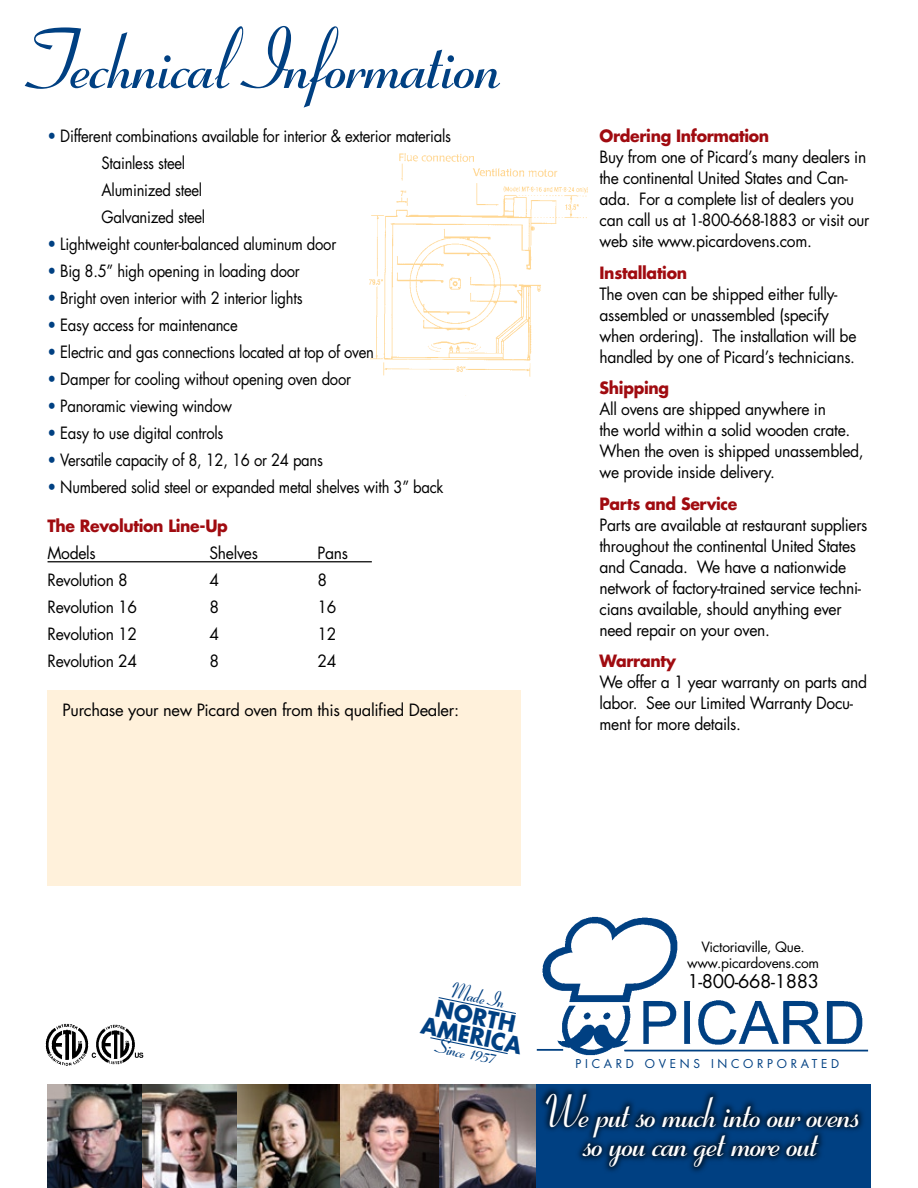
<style>
.page{position:relative;width:918px;height:1188px;background:#fff}
.page>*{position:absolute;margin:0;border:0;box-sizing:border-box;transform-origin:0 0}
.t1{font:700 85.95px "Ribbon 131 BT";letter-spacing:-.02em;color:#004082;scale:.95 1}
.t2{font:700 46.65px "Ribbon 131 BT";letter-spacing:-.03em;color:#fff;scale:.92 1}
.t3{font:700 22.65px/19.5px "Futura";color:#004082;text-align:center;scale:.95 1}
.t4{font:700 22.05px "Ribbon 131 BT";color:#004082;scale:.9 1}
.t5{font:18.45px "Futura";letter-spacing:-.02em;color:#000}
.t6{font:16.5px/21px "Futura";letter-spacing:-.02em;color:#000;scale:.95 1}
.t7{font:16.5px/27px "Futura";letter-spacing:-.02em;color:#000;scale:.9 1}
.t8{font:700 16.5px "Futura";letter-spacing:-.02em;color:#a00b10;scale:.95 1}
.t9{font:16.5px "Futura";letter-spacing:-.02em;color:#000}
.t10{font:13.8px/16.2px "Futura";letter-spacing:-.02em;color:#000;text-align:center}
.t11{font:11.85px "Futura";letter-spacing:.31em;color:#004082}
.s1{color:#004082}
</style>
<div class="page">
<hr style="left:48px;top:561px;width:324px;height:1px;background:#000">
<div style="left:48px;top:690px;width:473px;height:195px;background:#fff1db"></div>
<img style="left:45px;top:1023px;width:44px;height:43px">
<img style="left:92px;top:1024px;width:52px;height:41px">
<svg style="left:430px;top:1037px;width:78px;height:18px"></svg>
<svg style="left:438px;top:997px;width:78px;height:17px"></svg>
<img style="left:536px;top:916px;width:333px;height:140px">
<img style="left:369px;top:153px;width:219px;height:243px">
<img style="left:48px;top:1084px;width:190px;height:104px">
<img style="left:438px;top:1084px;width:98px;height:104px">
<img style="left:340px;top:1084px;width:98px;height:104px">
<img style="left:238px;top:1084px;width:102px;height:104px">
<div style="left:536px;top:1084px;width:335px;height:104px;background:#004082"></div>
<div style="left:538px;top:1085px;width:329px;height:90px;background:#000;opacity:.6"></div>
<h1 class="t1" style="left:33px;top:9px;width:504px">Technical Information</h1>
<p class="t7" style="left:48px;top:123px;width:450px"><span class="s1">•</span> Different combinations available for interior &amp; exterior materials<br>S</p>
<p class="t7" style="left:110px;top:150px;width:86px">tainless steel</p>
<p class="t7" style="left:48px;top:177px;width:37px">A</p>
<p class="t7" style="left:102px;top:177px;width:117px;text-align:center">luminized steel<br>Galvanized steel</p>
<p class="t7" style="left:48px;top:231px;width:322px"><span class="s1">•</span> Lightweight counter-balanced aluminum door</p>
<p class="t7" style="left:48px;top:258px;width:282px"><span class="s1">•</span> Big 8.5” high opening in loading door</p>
<p class="t7" style="left:48px;top:285px;width:285px"><span class="s1">•</span> Bright oven interior with 2 interior lights</p>
<p class="t7" style="left:48px;top:312px;width:213px"><span class="s1">•</span> Easy access for maintenance</p>
<p class="t7" style="left:48px;top:339px;width:364px"><span class="s1">•</span> Electric and gas connections located at top of oven</p>
<p class="t7" style="left:48px;top:366px;width:339px"><span class="s1">•</span> Damper for cooling without opening oven door</p>
<p class="t7" style="left:48px;top:393px;width:207px"><span class="s1">•</span> Panoramic viewing window</p>
<p class="t7" style="left:48px;top:420px;width:197px"><span class="s1">•</span> Easy to use digital controls</p>
<p class="t7" style="left:48px;top:447px;width:308px"><span class="s1">•</span> Versatile capacity of 8, 12, 16 or 24 pans</p>
<p class="t7" style="left:48px;top:474px;width:441px"><span class="s1">•</span> Numbered solid steel or expanded metal shelves with 3” back</p>
<p class="t8" style="left:48px;top:515px;width:191px">The Revolution Line-Up</p>
<p class="t6" style="left:48px;top:543px;width:84px">Models S</p>
<p class="t6" style="left:218px;top:543px;width:44px">helves</p>
<p class="t6" style="left:318px;top:543px;width:34px">Pans</p>
<p class="t6" style="left:48px;top:570px;width:86px">Revolution 8</p>
<p class="t6" style="left:210px;top:570px;width:12px">4</p>
<p class="t6" style="left:318px;top:570px;width:12px">8</p>
<p class="t6" style="left:48px;top:596px;width:96px">Revolution 16</p>
<p class="t6" style="left:210px;top:596px;width:12px">8</p>
<p class="t6" style="left:318px;top:596px;width:21px">16</p>
<p class="t6" style="left:48px;top:623px;width:96px">Revolution 12</p>
<p class="t6" style="left:210px;top:623px;width:12px">4</p>
<p class="t6" style="left:318px;top:623px;width:21px">12</p>
<p class="t6" style="left:48px;top:650px;width:96px">Revolution 24</p>
<p class="t6" style="left:210px;top:650px;width:12px">8</p>
<p class="t6" style="left:318px;top:650px;width:21px">24</p>
<p class="t9" style="left:63px;top:699px;width:398px">Purchase your new Picard oven from this qualified Dealer:</p>
<p class="t8" style="left:600px;top:125px;width:180px">Ordering Information</p>
<p class="t6" style="left:600px;top:146px;width:286px">Buy from one of Picard’s many dealers in the continental United States and Can&shy;ada. For a complete list of dealers you can call us at 1-800-668-1883 or visit our web site www.picardovens.com.</p>
<p class="t8" style="left:600px;top:261px;width:94px">Installation</p>
<p class="t6" style="left:600px;top:283px;width:272px">The oven can be shipped either fully&shy;assembled or unassembled (specify when ordering). The installation will be handled by one of Picard’s technicians.</p>
<p class="t8" style="left:600px;top:377px;width:75px">Shipping</p>
<p class="t6" style="left:600px;top:398px;width:280px">All ovens are shipped anywhere in<br>the world within a solid wooden crate.<br>When the oven is shipped unassembled, we provide inside delivery.</p>
<p class="t8" style="left:600px;top:492px;width:147px">Parts and Service</p>
<p class="t6" style="left:600px;top:514px;width:284px">Parts are available at restaurant suppliers throughout the continental United States and Canada. We have a nationwide network of factory-trained service techni&shy;cians available, should anything ever need repair on your oven.</p>
<p class="t8" style="left:600px;top:650px;width:82px">Warranty</p>
<p class="t6" style="left:600px;top:671px;width:283px">We offer a 1 year warranty on parts and labor. See our Limited Warranty Docu&shy;ment for more details.</p>
<h3 class="t4" style="left:455px;top:977px;width:64px;rotate:12deg">Made In</h3>
<h3 class="t3" style="left:428px;top:996px;width:107px;rotate:12deg">North<br>America</h3>
<h3 class="t4" style="left:441px;top:1032px;width:70px;rotate:12deg">Since 1957</h3>
<p class="t10" style="left:687px;top:939px;width:134px">Victoriaville, Que. www.picardovens.com</p>
<p class="t5" style="left:687px;top:969px;width:133px">1-800-668-1883</p>
<p class="t11" style="left:576px;top:1056px;width:148px">Pic ar d Oven s Incorpor</p>
<p class="t11" style="left:801px;top:1056px;width:40px">at ed</p>
<h2 class="t2" style="left:545px;top:1084px;width:349px">We put so much into our ovens</h2>
<h2 class="t2" style="left:587px;top:1113px;width:258px">so you can get more out</h2>
</div>
